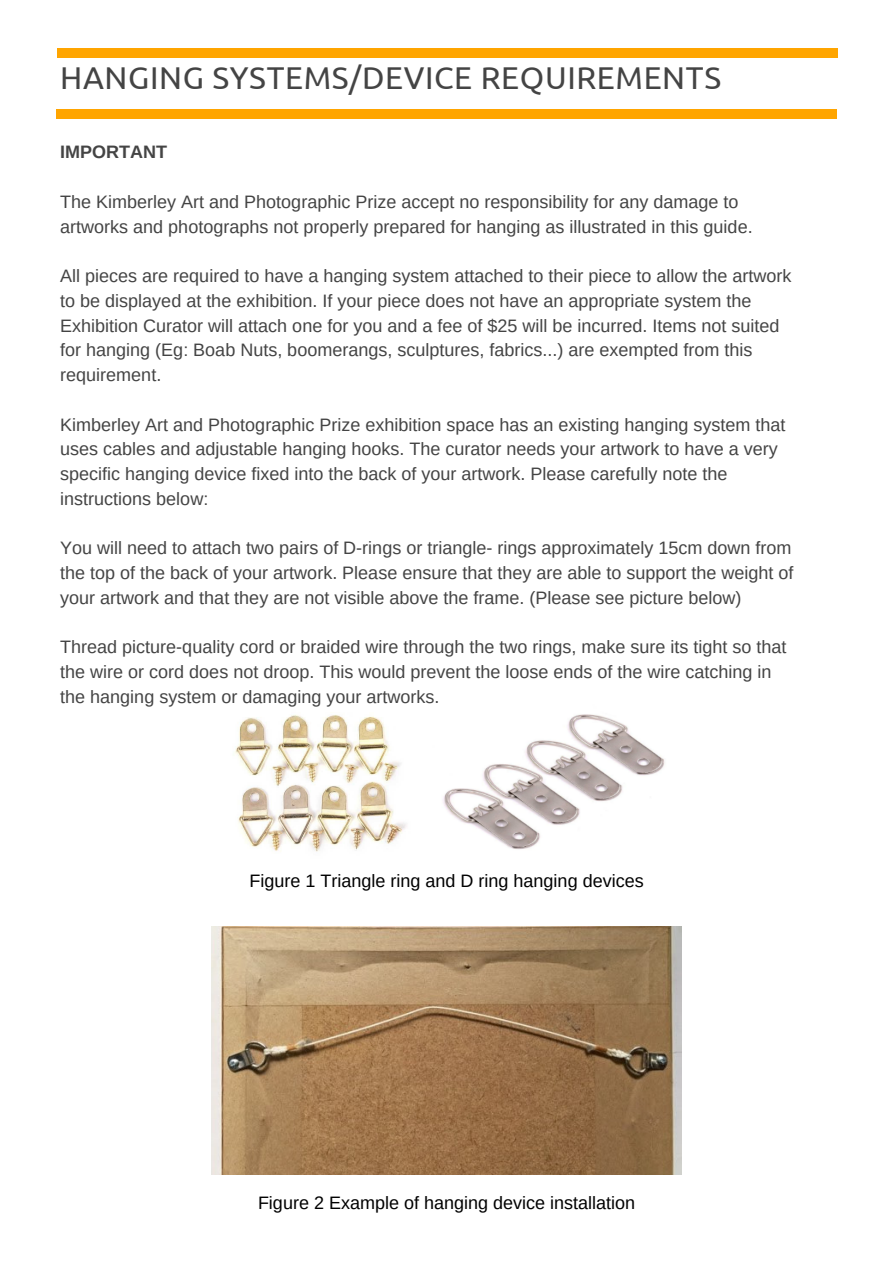
<style>
.page{position:relative;width:893px;height:1264px;background:#fff}
.page>*{position:absolute;margin:0;border:0;box-sizing:border-box;transform-origin:0 0}
.t1{font:31.5px "Ubuntu";letter-spacing:.02em;color:#444}
.t2{font:18px/24.8px "Arimo";color:#444}
.t3{font:18px "Arimo";color:#000}
.t4{font:700 18px "Arimo";color:#444}
</style>
<div class="page">
<div style="left:58px;top:48px;width:779px;height:9px;background:#ffa500"></div>
<div style="left:56px;top:110px;width:780px;height:9px;background:#ffa500"></div>
<img style="left:234px;top:714px;width:172px;height:138px">
<img style="left:443px;top:714px;width:222px;height:135px">
<img style="left:211px;top:926px;width:470px;height:248px">
<p class="t1" style="left:60px;top:60px;width:662px">HANGING SYSTEMS/DEVICE REQUIREMENTS</p>
<p class="t4" style="left:60px;top:142px;width:108px">IMPORTANT</p>
<p class="t2" style="left:60px;top:189px;width:693px">The Kimberley Art and Photographic Prize accept no responsibility for any damage to artworks and photographs not properly prepared for hanging as illustrated in this guide.</p>
<p class="t2" style="left:60px;top:263px;width:732px">All pieces are required to have a hanging system attached to their piece to allow the artwork to be displayed at the exhibition. If your piece does not have an appropriate system the Exhibition Curator will attach one for you and a fee of $25 will be incurred. Items not suited for hanging (Eg: Boab Nuts, boomerangs, sculptures, fabrics...) are exempted from this requirement.</p>
<p class="t2" style="left:60px;top:412px;width:726px">Kimberley Art and Photographic Prize exhibition space has an existing hanging system that uses cables and adjustable hanging hooks. The curator needs your artwork to have a very specific hanging device fixed into the back of your artwork. Please carefully note the instructions below:</p>
<p class="t2" style="left:60px;top:536px;width:734px;text-align:justify">You will need to attach two pairs of D-rings or triangle- rings approximately 15cm down from the top of the back of your artwork. Please ensure that they are able to support the weight of your artwork and that they are not visible above the frame. (Please see picture below)</p>
<p class="t2" style="left:60px;top:635px;width:727px">Thread picture-quality cord or braided wire through the two rings, make sure its tight so that the wire or cord does not droop. This would prevent the loose ends of the wire catching in the hanging system or damaging your artworks.</p>
<p class="t3" style="left:249px;top:871px;width:395px">Figure 1 Triangle ring and D ring hanging devices</p>
<p class="t3" style="left:258px;top:1193px;width:378px">Figure 2 Example of hanging device installation</p>
</div>
